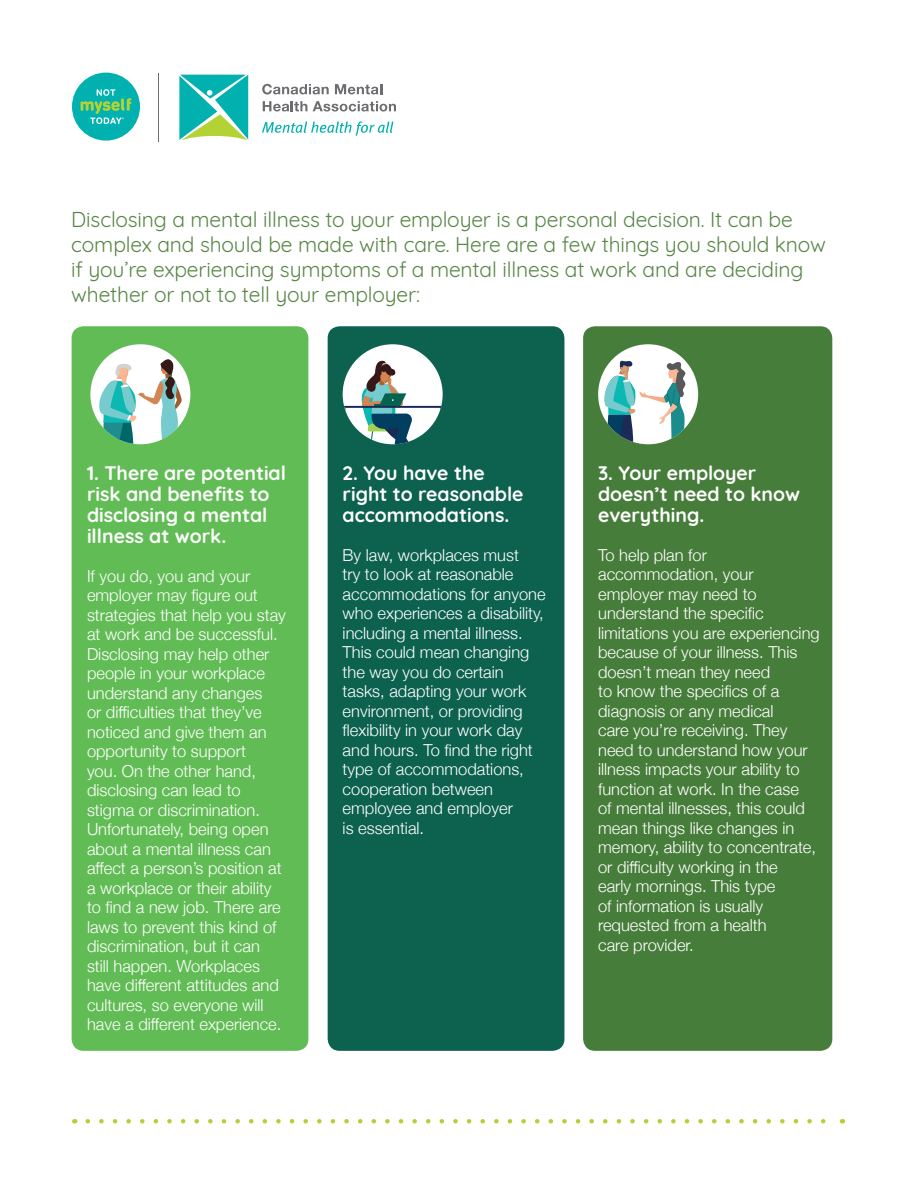
<style>
.page{position:relative;width:918px;height:1188px;background:#fff}
.page>*{position:absolute;margin:0;border:0;box-sizing:border-box;transform-origin:0 0}
.t1{font:21px/25.2px "Quicksand";letter-spacing:-.005em;color:#588645}
.t2{font:700 19.5px/21px "Quicksand";color:#fff}
.t3{font:300 16.5px/19.5px "Helvetica Neue";color:#fff}
</style>
<div class="page">
<svg style="left:179px;top:75px;width:69px;height:65px"></svg>
<svg style="left:262px;top:84px;width:67px;height:10px"></svg>
<svg style="left:335px;top:84px;width:47px;height:10px"></svg>
<svg style="left:263px;top:101px;width:44px;height:11px"></svg>
<svg style="left:313px;top:101px;width:83px;height:11px"></svg>
<svg style="left:262px;top:121px;width:131px;height:15px"></svg>
<hr style="left:158px;top:73px;width:1px;height:68px;background:#6c6d70">
<div style="left:72px;top:73px;width:68px;height:68px;background:#00b1b0;border-radius:50%"></div>
<svg style="left:81px;top:89px;width:50px;height:35px"></svg>
<svg style="left:88px;top:1119px;width:738px;height:5px"></svg>
<div style="left:72px;top:326px;width:236px;height:725px;background:#62bc55;border-radius:12px"></div>
<div style="left:328px;top:326px;width:236px;height:725px;background:#0c614f;border-radius:12px"></div>
<div style="left:583px;top:326px;width:249px;height:725px;background:#477d3a;border-radius:12px"></div>
<div style="left:90px;top:344px;width:100px;height:100px;background:#fff;border-radius:50%"></div>
<svg style="left:97px;top:358px;width:85px;height:86px"></svg>
<div style="left:343px;top:344px;width:100px;height:100px;background:#fff;border-radius:50%"></div>
<svg style="left:343px;top:361px;width:100px;height:83px"></svg>
<div style="left:598px;top:344px;width:100px;height:100px;background:#fff;border-radius:50%"></div>
<svg style="left:603px;top:360px;width:89px;height:85px"></svg>
<p class="t1" style="left:71px;top:204px;width:756px">Disclosing a mental illness to your employer is a personal decision. It can be complex and should be made with care. Here are a few things you should know if you’re experiencing symptoms of a mental illness at work and are deciding whether or not to tell your employer:</p>
<p class="t2" style="left:87px;top:461px;width:201px">1. There are potential risk and benefits to disclosing a mental illness at work.</p>
<p class="t3" style="left:87px;top:565px;width:200px">If you do, you and your employer may figure out strategies that help you stay at work and be successful.<br>Disclosing may help other people in your workplace understand any changes<br>or difficulties that they’ve noticed and give them an opportunity to support<br>you. On the other hand, disclosing can lead to stigma or discrimination.<br>Unfortunately, being open about a mental illness can affect a person’s position at a workplace or their ability to find a new job. There are laws to prevent this kind of discrimination, but it can still happen. Workplaces have different attitudes and cultures, so everyone will have a different experience.</p>
<p class="t2" style="left:343px;top:461px;width:182px">2. You have the right to reasonable accommodations.</p>
<p class="t3" style="left:343px;top:544px;width:204px">By law, workplaces must<br>try to look at reasonable accommodations for anyone who experiences a disability, including a mental illness.<br>This could mean changing the way you do certain tasks, adapting your work environment, or providing flexibility in your work day and hours. To find the right type of accommodations, cooperation between employee and employer<br>is essential.</p>
<p class="t2" style="left:598px;top:461px;width:204px">3. Your employer doesn’t need to know everything.</p>
<p class="t3" style="left:598px;top:544px;width:223px">To help plan for accommodation, your employer may need to understand the specific limitations you are experiencing because of your illness. This doesn’t mean they need<br>to know the specifics of a diagnosis or any medical<br>care you’re receiving. They need to understand how your illness impacts your ability to function at work. In the case<br>of mental illnesses, this could mean things like changes in memory, ability to concentrate, or difficulty working in the<br>early mornings. This type<br>of information is usually requested from a health<br>care provider.</p>
</div>
